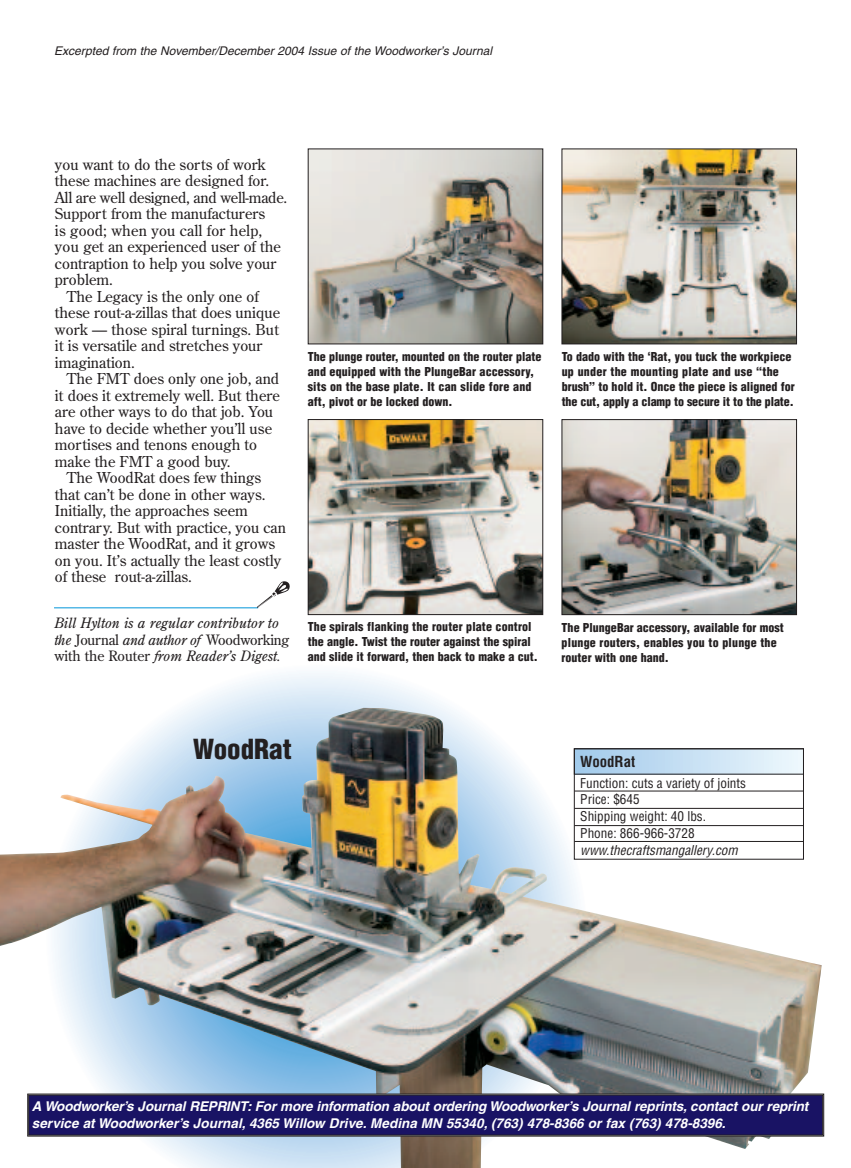
<style>
.page{position:relative;width:851px;height:1168px;background:#fff}
.page>*{position:absolute;margin:0;border:0;box-sizing:border-box;transform-origin:0 0}
.t1{font:900 condensed 27px "Helvetica";color:#231f20}
.t2{font:15px "Century Old Style";color:#231f20}
.t3{font:700 condensed 14.85px "Helvetica";color:#231f20}
.t4{font:italic 14.25px/16.5px "Century Old Style";color:#231f20}
.t5{font:italic 700 13.5px/16.5px "Helvetica";letter-spacing:-.01em;color:#fff}
.t6{font:condensed 13.2px/16.8px "Helvetica";color:#231f20}
.t7{font:italic condensed 13.2px "Helvetica";color:#231f20}
.t8{font:900 condensed 12px/15px "Helvetica";color:#231f20}
.t9{font:italic 12px "Helvetica";color:#231f20}
.s1{font-style:normal}
</style>
<div class="page">
<hr style="left:54px;top:607px;width:204px;height:1px;background:#0095d9">
<svg style="left:257px;top:581px;width:33px;height:27px"></svg>
<svg style="left:187px;top:673px;width:260px;height:35px"></svg>
<img style="left:0;top:708px;width:821px;height:460px">
<img style="left:310px;top:150px;width:231px;height:192px">
<div style="left:308px;top:148px;width:235px;height:196px;border:1px solid #231f20"></div>
<img style="left:563px;top:150px;width:231px;height:192px">
<div style="left:561px;top:148px;width:235px;height:196px;border:1px solid #231f20"></div>
<img style="left:310px;top:421px;width:231px;height:192px">
<div style="left:308px;top:419px;width:235px;height:196px;border:1px solid #231f20"></div>
<img style="left:563px;top:421px;width:231px;height:192px">
<div style="left:561px;top:419px;width:235px;height:196px;border:1px solid #231f20"></div>
<div style="left:29px;top:1095px;width:793px;height:40px;background:#191364"></div>
<div style="left:27px;top:1094px;width:796px;height:42px;border:1px solid #231f20"></div>
<div style="left:28px;top:1095px;width:795px;height:40px;border:1px solid #231f20"></div>
<p class="t9" style="left:54px;top:47px;width:439px">Excerpted from the November/December 2004 Issue of the Woodworker’s Journal</p>
<p class="t2" style="left:55px;top:156px;width:212px">you want to do the sorts of work</p>
<p class="t2" style="left:55px;top:172px;width:216px">these machines are designed for.</p>
<p class="t2" style="left:55px;top:189px;width:234px">All are well designed, and well-made.</p>
<p class="t2" style="left:55px;top:205px;width:212px">Support from the manufacturers</p>
<p class="t2" style="left:55px;top:222px;width:209px">is good; when you call for help,</p>
<p class="t2" style="left:55px;top:238px;width:227px">you get an experienced user of the</p>
<p class="t2" style="left:55px;top:255px;width:223px">contraption to help you solve your</p>
<p class="t2" style="left:55px;top:271px;width:60px">problem.</p>
<p class="t2" style="left:67px;top:288px;width:193px">The Legacy is the only one of</p>
<p class="t2" style="left:55px;top:304px;width:227px">these rout-a-zillas that does unique</p>
<p class="t2" style="left:55px;top:321px;width:225px">work — those spiral turnings. But</p>
<p class="t2" style="left:55px;top:337px;width:209px">it is versatile and stretches your</p>
<p class="t2" style="left:55px;top:354px;width:81px">imagination.</p>
<p class="t2" style="left:67px;top:370px;width:214px">The FMT does only one job, and</p>
<p class="t2" style="left:55px;top:387px;width:227px">it does it extremely well. But there</p>
<p class="t2" style="left:55px;top:403px;width:220px">are other ways to do that job. You</p>
<p class="t2" style="left:55px;top:420px;width:219px">have to decide whether you’ll use</p>
<p class="t2" style="left:55px;top:436px;width:204px">mortises and tenons enough to</p>
<p class="t2" style="left:55px;top:453px;width:177px">make the FMT a good buy.</p>
<p class="t2" style="left:67px;top:469px;width:196px">The WoodRat does few things</p>
<p class="t2" style="left:55px;top:486px;width:212px">that can’t be done in other ways.</p>
<p class="t2" style="left:55px;top:502px;width:194px">Initially, the approaches seem</p>
<p class="t2" style="left:55px;top:519px;width:232px">contrary. But with practice, you can</p>
<p class="t2" style="left:55px;top:535px;width:222px">master the WoodRat, and it grows</p>
<p class="t2" style="left:55px;top:552px;width:228px">on you. It’s actually the least costly</p>
<p class="t2" style="left:55px;top:568px;width:138px">of these rout-a-zillas.</p>
<p class="t4" style="left:54px;top:615px;width:236px">Bill Hylton is a regular contributor to the <span class="s1">Journal</span> and author of <span class="s1">Woodworking with the Router</span> from Reader’s Digest.</p>
<p class="t8" style="left:308px;top:349px;width:235px">The plunge router, mounted on the router plate and equipped with the PlungeBar accessory, sits on the base plate. It can slide fore and aft, pivot or be locked down.</p>
<p class="t8" style="left:561px;top:349px;width:235px">To dado with the ‘Rat, you tuck the workpiece up under the mounting plate and use “the brush” to hold it. Once the piece is aligned for the cut, apply a clamp to secure it to the plate.</p>
<p class="t8" style="left:308px;top:620px;width:231px">The spirals flanking the router plate control the angle. Twist the router against the spiral and slide it forward, then back to make a cut.</p>
<p class="t8" style="left:561px;top:620px;width:224px">The PlungeBar accessory, available for most plunge routers, enables you to plunge the router with one hand.</p>
<h1 class="t1" style="left:193px;top:734px;width:100px">WoodRat</h1>
<p class="t3" style="left:580px;top:753px;width:57px">WoodRat</p>
<p class="t6" style="left:580px;top:774px;width:167px">Function: cuts a variety of joints<br>Price: $645<br>Shipping weight: 40 lbs.<br>Phone: 866-966-3728</p>
<p class="t7" style="left:580px;top:842px;width:159px">www.thecraftsmangallery.com</p>
<p class="t5" style="left:32px;top:1099px;width:778px">A Woodworker’s Journal REPRINT: For more information about ordering Woodworker’s Journal reprints, contact our reprint service at Woodworker’s Journal, 4365 Willow Drive. Medina MN 55340, (763) 478-8366 or fax (763) 478-8396.</p>
</div>
